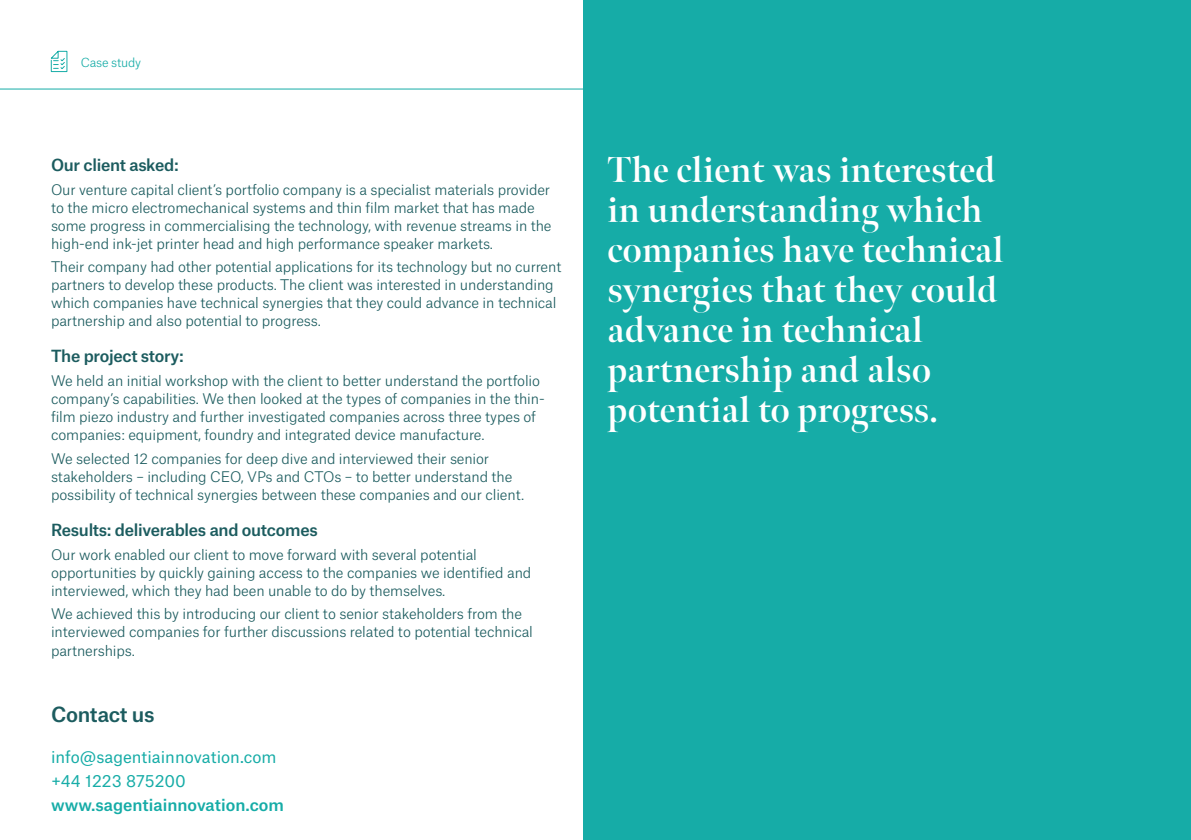
<style>
.page{position:relative;width:1191px;height:840px;background:#fff}
.page>*{position:absolute;margin:0;border:0;box-sizing:border-box;transform-origin:0 0}
.t1{font:700 36px/40px "Meno Banner";letter-spacing:.01em;color:#fff}
.t2{font:500 20px "Atlas Grotesk";letter-spacing:-.02em;color:#1c5c5f}
.t3{font:500 16px "Atlas Grotesk";letter-spacing:-.02em;color:#1c5c5f}
.t4{font:16px/24px "Atlas Grotesk";color:#16aca7}
.t5{font:500 16px "Atlas Grotesk";color:#16aca7}
.t6{font:300 14px/18px "Atlas Grotesk";letter-spacing:-.01em;color:#1c5c5f}
.t7{font:300 12px "Atlas Grotesk";letter-spacing:-.02em;color:#16aca7}
</style>
<div class="page">
<div style="left:583px;top:0;width:608px;height:839px;background:#16aca7"></div>
<hr style="left:0;top:88px;width:583px;height:1px;background:#16aca7">
<svg style="left:50px;top:51px;width:17px;height:21px"></svg>
<p class="t7" style="left:81px;top:53px;width:62px">Case study</p>
<p class="t3" style="left:51px;top:152px;width:129px">Our client asked:</p>
<p class="t6" style="left:51px;top:179px;width:502px">Our venture capital client’s portfolio company is a specialist materials provider to the micro electromechanical systems and thin film market that has made some progress in commercialising the technology, with revenue streams in the high-end ink-jet printer head and high performance speaker markets.</p>
<p class="t6" style="left:51px;top:256px;width:512px">Their company had other potential applications for its technology but no current partners to develop these products. The client was interested in understanding which companies have technical synergies that they could advance in technical partnership and also potential to progress.</p>
<p class="t3" style="left:51px;top:343px;width:134px">The project story:</p>
<p class="t6" style="left:51px;top:370px;width:495px">We held an initial workshop with the client to better understand the portfolio company’s capabilities. We then looked at the types of companies in the thin&shy;film piezo industry and further investigated companies across three types of companies: equipment, foundry and integrated device manufacture.</p>
<p class="t6" style="left:51px;top:448px;width:475px">We selected 12 companies for deep dive and interviewed their senior stakeholders – including CEO, VPs and CTOs – to better understand the possibility of technical synergies between these companies and our client.</p>
<p class="t3" style="left:51px;top:516px;width:268px">Results: deliverables and outcomes</p>
<p class="t6" style="left:51px;top:543px;width:482px">Our work enabled our client to move forward with several potential opportunities by quickly gaining access to the companies we identified and interviewed, which they had been unable to do by themselves.</p>
<p class="t6" style="left:51px;top:603px;width:483px">We achieved this by introducing our client to senior stakeholders from the interviewed companies for further discussions related to potential technical partnerships.</p>
<h2 class="t2" style="left:51px;top:697px;width:105px">Contact us</h2>
<p class="t4" style="left:51px;top:742px;width:227px">info@sagentiainnovation.com +44 1223 875200</p>
<p class="t5" style="left:51px;top:791px;width:234px">www.sagentiainnovation.com</p>
<h1 class="t1" style="left:607px;top:149px;width:397px">The client was interested in understanding which companies have technical synergies that they could advance in technical partnership and also potential to progress.</h1>
</div>
